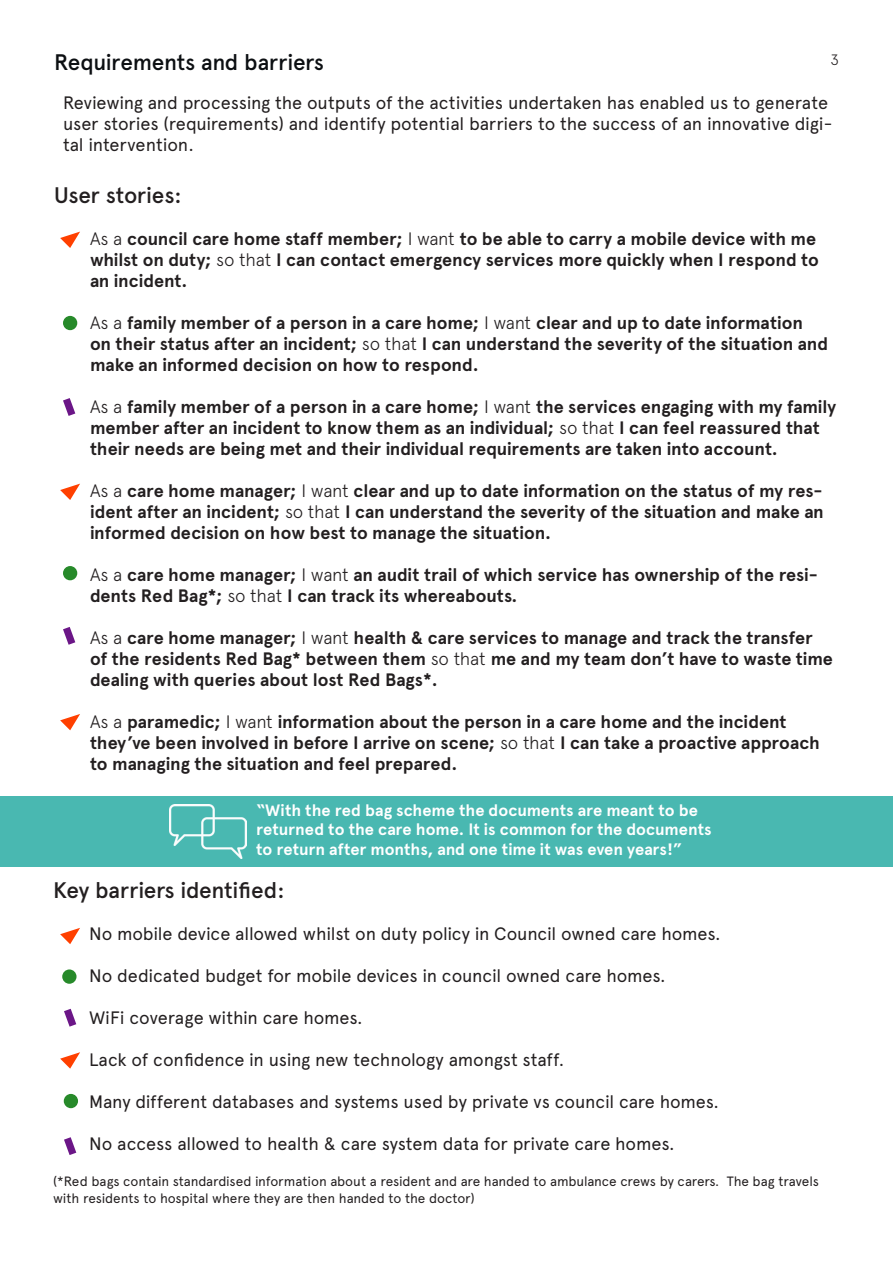
<style>
.page{position:relative;width:893px;height:1263px;background:#fff}
.page>*{position:absolute;margin:0;border:0;box-sizing:border-box;transform-origin:0 0}
.t1{font:500 22.5px "Apercu";letter-spacing:-.015em;color:#231f20}
.t2{font:500 22.5px "Apercu";letter-spacing:-.02em;color:#0c0f12}
.t3{font:700 18px/21px "Apercu";letter-spacing:-.005em;color:#231f20}
.t4{font:18px/21px "Apercu";letter-spacing:-.01em;color:#231f20}
.t5{font:700 16.5px/19.5px "Apercu";letter-spacing:-.005em;color:#fff}
.t6{font:300 15px "Apercu";color:#231f20}
.t7{font:13.5px/16.5px "Apercu";letter-spacing:-.01em;color:#231f20}
.s1{font-weight:300}
</style>
<div class="page">
<svg style="left:60px;top:232px;width:20px;height:16px"></svg>
<svg style="left:60px;top:484px;width:20px;height:16px"></svg>
<div style="left:63px;top:316px;width:14px;height:14px;background:#278a2a;border-radius:50%"></div>
<div style="left:63px;top:566px;width:14px;height:14px;background:#278a2a;border-radius:50%"></div>
<svg style="left:63px;top:398px;width:12px;height:18px"></svg>
<svg style="left:63px;top:627px;width:12px;height:18px"></svg>
<svg style="left:60px;top:714px;width:20px;height:16px"></svg>
<svg style="left:60px;top:928px;width:20px;height:16px"></svg>
<svg style="left:60px;top:1052px;width:20px;height:17px"></svg>
<div style="left:62px;top:969px;width:15px;height:15px;background:#278a2a;border-radius:50%"></div>
<div style="left:64px;top:1094px;width:14px;height:14px;background:#278a2a;border-radius:50%"></div>
<svg style="left:64px;top:1009px;width:12px;height:18px"></svg>
<svg style="left:64px;top:1137px;width:12px;height:18px"></svg>
<div style="left:0;top:796px;width:893px;height:70px;background:#49b8b1"></div>
<img style="left:170px;top:804px;width:76px;height:55px">
<p class="t2" style="left:54px;top:49px;width:271px">Requirements and barriers</p>
<p class="t6" style="left:830px;top:50px;width:10px">3</p>
<p class="t4" style="left:63px;top:92px;width:771px">Reviewing and processing the outputs of the activities undertaken has enabled us to generate user stories (requirements) and identify potential barriers to the success of an innovative digi&shy;tal intervention.</p>
<p class="t1" style="left:54px;top:181px;width:129px">User stories:</p>
<p class="t3" style="left:90px;top:228px;width:730px"><span class="s1">As a</span> council care home staff member; <span class="s1">I want</span> to be able to carry a mobile device with me whilst on duty; <span class="s1">so that</span> I can contact emergency services more quickly when I respond to an incident.</p>
<p class="t3" style="left:90px;top:312px;width:740px"><span class="s1">As a</span> family member of a person in a care home; <span class="s1">I want</span> clear and up to date information on their status after an incident; <span class="s1">so that</span> I can understand the severity of the situation and make an informed decision on how to respond.</p>
<p class="t3" style="left:90px;top:396px;width:747px"><span class="s1">As a</span> family member of a person in a care home; <span class="s1">I want</span> the services engaging with my family member after an incident to know them as an individual; <span class="s1">so that</span> I can feel reassured that their needs are being met and their individual requirements are taken into account.</p>
<p class="t3" style="left:90px;top:480px;width:735px;text-align:justify"><span class="s1">As a</span> care home manager; <span class="s1">I want</span> clear and up to date information on the status of my res&shy;ident after an incident; <span class="s1">so that</span> I can understand the severity of the situation and make an informed decision on how best to manage the situation.</p>
<p class="t3" style="left:90px;top:564px;width:729px"><span class="s1">As a</span> care home manager; <span class="s1">I want</span> an audit trail of which service has ownership of the resi&shy;dents Red Bag*; <span class="s1">so that</span> I can track its whereabouts.</p>
<p class="t3" style="left:90px;top:627px;width:744px"><span class="s1">As a</span> care home manager; <span class="s1">I want</span> health &amp; care services to manage and track the transfer of the residents Red Bag* between them <span class="s1">so that</span> me and my team don’t have to waste time dealing with queries about lost Red Bags*.</p>
<p class="t3" style="left:90px;top:711px;width:731px"><span class="s1">As a</span> paramedic; <span class="s1">I want</span> information about the person in a care home and the incident they’ve been involved in before I arrive on scene; <span class="s1">so that</span> I can take a proactive approach to managing the situation and feel prepared.</p>
<p class="t5" style="left:256px;top:800px;width:457px">“With the red bag scheme the documents are meant to be returned to the care home. It is common for the documents to return after months, and one time it was even years!”</p>
<p class="t1" style="left:53px;top:877px;width:233px">Key barriers identified:</p>
<p class="t4" style="left:89px;top:923px;width:633px">No mobile device allowed whilst on duty policy in Council owned care homes.</p>
<p class="t4" style="left:89px;top:965px;width:578px">No dedicated budget for mobile devices in council owned care homes.</p>
<p class="t4" style="left:89px;top:1007px;width:275px">WiFi coverage within care homes.</p>
<p class="t4" style="left:89px;top:1049px;width:476px">Lack of confidence in using new technology amongst staff.</p>
<p class="t4" style="left:89px;top:1091px;width:631px">Many different databases and systems used by private vs council care homes.</p>
<p class="t4" style="left:89px;top:1133px;width:587px">No access allowed to health &amp; care system data for private care homes.</p>
<p class="t7" style="left:53px;top:1173px;width:767px">(*Red bags contain standardised information about a resident and are handed to ambulance crews by carers. The bag travels with residents to hospital where they are then handed to the doctor)</p>
</div>
